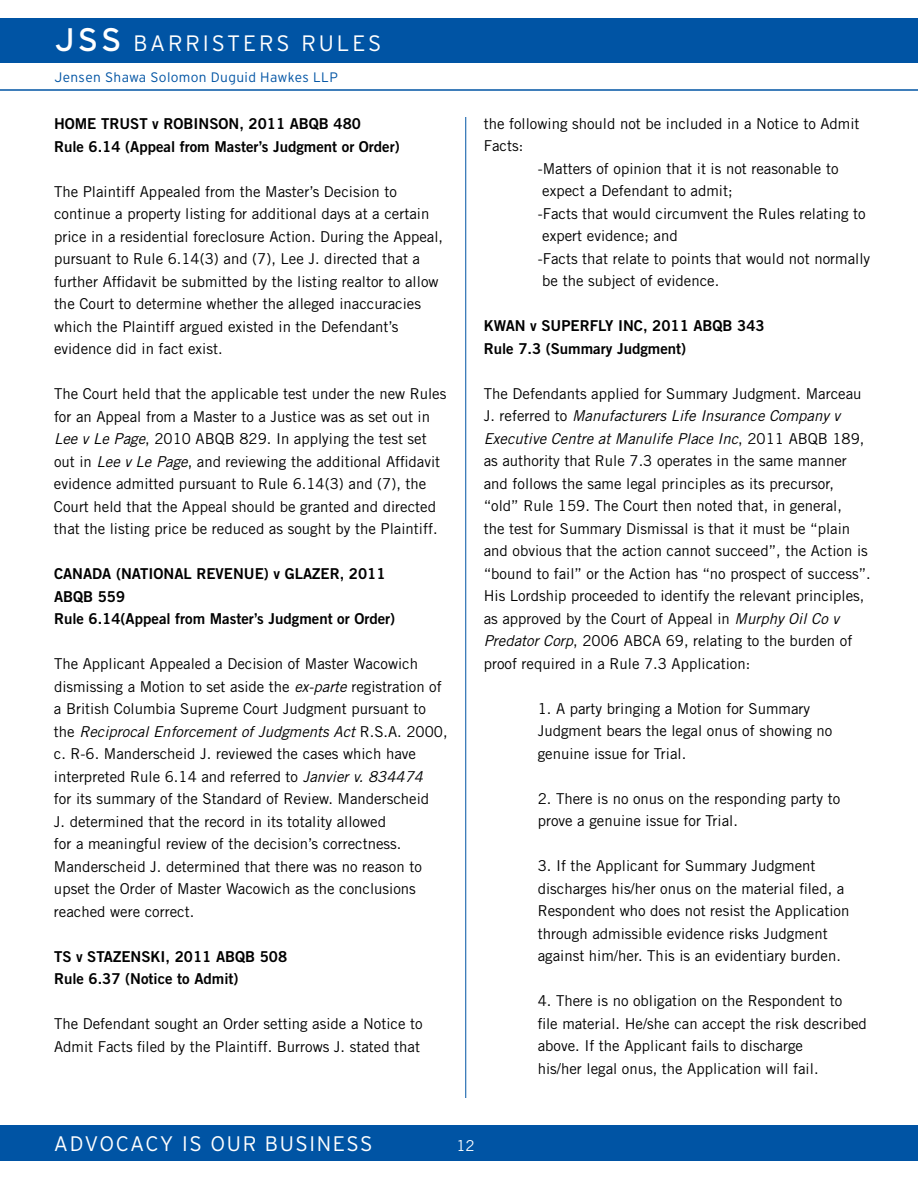
<style>
.page{position:relative;width:918px;height:1188px;background:#fff}
.page>*{position:absolute;margin:0;border:0;box-sizing:border-box;transform-origin:0 0}
.t1{font:300 22.2px "Interstate";letter-spacing:.13em;color:#fff}
.t2{font:300 21px "Interstate";letter-spacing:.075em;color:#fff}
.t3{font:15px/22.5px "Trade Gothic";color:#000}
.t4{font:15px/22.5px "Trade Gothic Bold Two";color:#000}
.t5{font:15px "Trade Gothic";color:#fff}
.t6{font:300 13.65px "Interstate";letter-spacing:.025em;color:#0054a4}
.s1{font-weight:400;font-size:32.55px}
.s2{font-style:italic}
</style>
<div class="page">
<div style="left:0;top:1125px;width:918px;height:36px;background:#0054a4"></div>
<hr style="left:0;top:89px;width:918px;height:2px;background:#0054a4">
<div style="left:0;top:18px;width:918px;height:44px;background:#0054a4"></div>
<hr style="left:465px;top:117px;width:1px;height:981px;background:#0054a4">
<h1 class="t1" style="left:55px;top:31px;width:328px"><span class="s1">JSS</span> BARRISTERS RULES</h1>
<p class="t6" style="left:55px;top:70px;width:285px">Jensen Shawa Solomon Duguid Hawkes LLP</p>
<p class="t4" style="left:54px;top:112px;width:347px">HOME TRUST v ROBINSON, 2011 ABQB 480<br>Rule 6.14 (Appeal from Master’s Judgment or Order)</p>
<p class="t3" style="left:54px;top:180px;width:391px">The Plaintiff Appealed from the Master’s Decision to continue a property listing for additional days at a certain price in a residential foreclosure Action. During the Appeal, pursuant to Rule 6.14(3) and (7), Lee J. directed that a further Affidavit be submitted by the listing realtor to allow the Court to determine whether the alleged inaccuracies which the Plaintiff argued existed in the Defendant’s evidence did in fact exist.</p>
<p class="t3" style="left:54px;top:382px;width:394px">The Court held that the applicable test under the new Rules for an Appeal from a Master to a Justice was as set out in <span class="s2">Lee v Le Page</span>, 2010 ABQB 829. In applying the test set out in <span class="s2">Lee v Le Page</span>, and reviewing the additional Affidavit evidence admitted pursuant to Rule 6.14(3) and (7), the Court held that the Appeal should be granted and directed that the listing price be reduced as sought by the Plaintiff.</p>
<p class="t4" style="left:54px;top:562px;width:343px">CANADA (NATIONAL REVENUE) v GLAZER, 2011<br>ABQB 559<br>Rule 6.14(Appeal from Master’s Judgment or Order)</p>
<p class="t3" style="left:54px;top:652px;width:395px">The Applicant Appealed a Decision of Master Wacowich dismissing a Motion to set aside the <span class="s2">ex-parte</span> registration of a British Columbia Supreme Court Judgment pursuant to the <span class="s2">Reciprocal Enforcement of Judgments Act</span> R.S.A. 2000, c. R-6. Manderscheid J. reviewed the cases which have interpreted Rule 6.14 and referred to <span class="s2">Janvier v. 834474<br></span>for its summary of the Standard of Review. Manderscheid<br>J. determined that the record in its totality allowed<br>for a meaningful review of the decision’s correctness.<br>Manderscheid J. determined that there was no reason to upset the Order of Master Wacowich as the conclusions reached were correct.</p>
<p class="t4" style="left:54px;top:945px;width:235px">TS v STAZENSKI, 2011 ABQB 508<br>Rule 6.37 (Notice to Admit)</p>
<p class="t3" style="left:54px;top:1012px;width:370px">The Defendant sought an Order setting aside a Notice to<br>Admit Facts filed by the Plaintiff. Burrows J. stated that</p>
<p class="t3" style="left:484px;top:112px;width:377px">the following should not be included in a Notice to Admit<br>Facts:</p>
<p class="t3" style="left:538px;top:157px;width:302px">-Matters of opinion that it is not reasonable to</p>
<p class="t3" style="left:542px;top:179px;width:192px">expect a Defendant to admit;</p>
<p class="t3" style="left:538px;top:202px;width:329px">-Facts that would circumvent the Rules relating to</p>
<p class="t3" style="left:542px;top:224px;width:137px">expert evidence; and</p>
<p class="t3" style="left:538px;top:247px;width:334px">-Facts that relate to points that would not normally</p>
<p class="t3" style="left:542px;top:269px;width:179px">be the subject of evidence.</p>
<p class="t4" style="left:484px;top:314px;width:282px">KWAN v SUPERFLY INC, 2011 ABQB 343<br>Rule 7.3 (Summary Judgment)</p>
<p class="t3" style="left:484px;top:382px;width:388px">The Defendants applied for Summary Judgment. Marceau J. referred to <span class="s2">Manufacturers Life Insurance Company v Executive Centre at Manulife Place Inc</span>, 2011 ABQB 189, as authority that Rule 7.3 operates in the same manner and follows the same legal principles as its precursor, “old” Rule 159. The Court then noted that, in general,<br>the test for Summary Dismissal is that it must be “plain and obvious that the action cannot succeed”, the Action is “bound to fail” or the Action has “no prospect of success”.<br>His Lordship proceeded to identify the relevant principles, as approved by the Court of Appeal in <span class="s2">Murphy Oil Co v Predator Corp</span>, 2006 ABCA 69, relating to the burden of proof required in a Rule 7.3 Application:</p>
<p class="t3" style="left:538px;top:697px;width:296px">1. A party bringing a Motion for Summary<br>Judgment bears the legal onus of showing no genuine issue for Trial.</p>
<p class="t3" style="left:538px;top:787px;width:304px">2. There is no onus on the responding party to prove a genuine issue for Trial.</p>
<p class="t3" style="left:538px;top:854px;width:313px">3. If the Applicant for Summary Judgment discharges his/her onus on the material filed, a Respondent who does not resist the Application through admissible evidence risks Judgment against him/her. This is an evidentiary burden.</p>
<p class="t3" style="left:538px;top:989px;width:331px">4. There is no obligation on the Respondent to<br>file material. He/she can accept the risk described above. If the Applicant fails to discharge<br>his/her legal onus, the Application will fail.</p>
<h2 class="t2" style="left:54px;top:1132px;width:320px">ADVOCACY IS OUR BUSINESS</h2>
<p class="t5" style="left:456px;top:1137px;width:20px">12</p>
</div>
